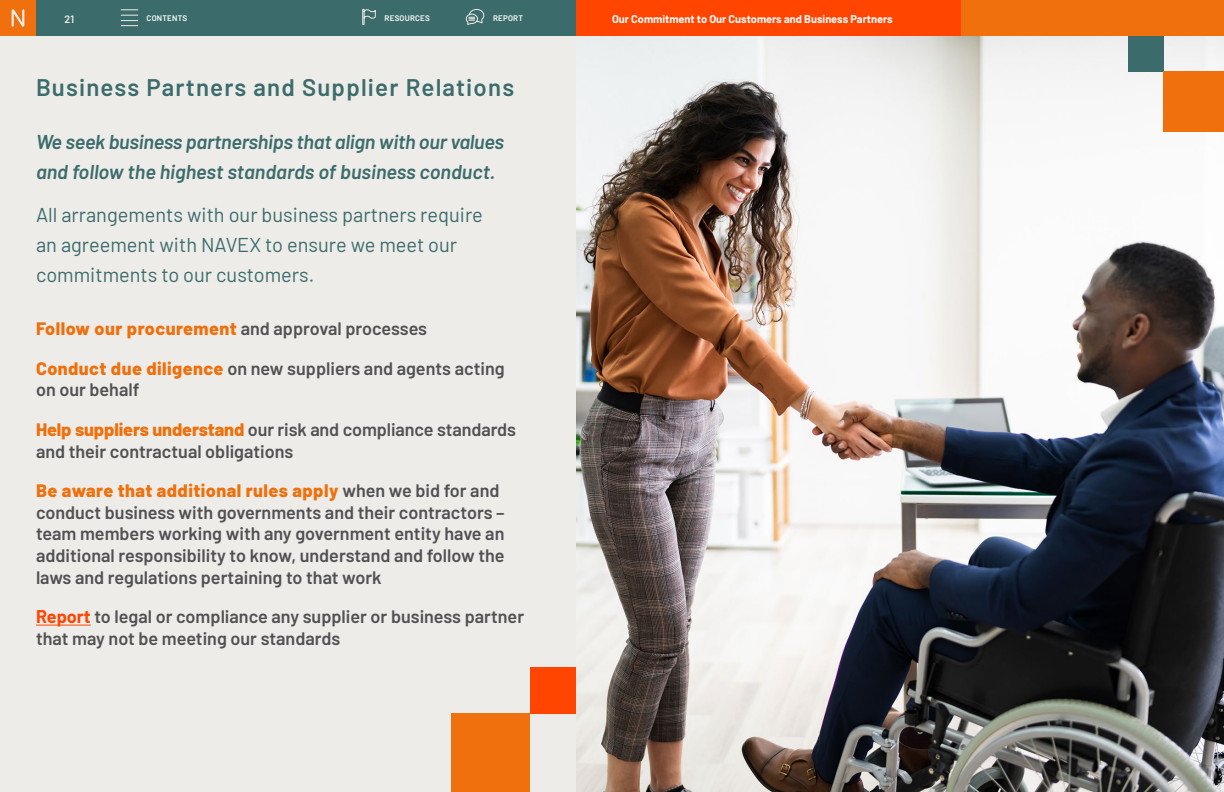
<style>
.page{position:relative;width:1224px;height:792px;background:#eeece9}
.page>*{position:absolute;margin:0;border:0;box-sizing:border-box;transform-origin:0 0}
.t1{font:600 24px "Barlow";letter-spacing:.05em;color:#3b6c6b}
.Intro_Copy{font:20px/30px "Barlow";color:#3b6c6b}
.Intro_Copy-2{font:italic 600 20px/30px "Barlow";letter-spacing:-.015em;color:#3b6c6b}
.Bullet_1{font:600 18px/21.6px "Barlow";color:#515052}
.Bullet_1-2{font:800 18px "Barlow";letter-spacing:.025em;color:#ef700c}
.t2{font:700 11px "Barlow";color:#fff}
.t3{font:600 10.7px "Barlow";color:#eeece9}
.t4{font:600 8px "Barlow";letter-spacing:.025em;color:#fff}
.s1{font-weight:600;color:#515052}
.s2{font-weight:800;color:#ef700c}
.s3{font-weight:700;color:#ff4500}
</style>
<div class="page">
<hr style="left:36px;top:625px;width:55px;height:1px;background:#ff4500">
<div style="left:36px;top:0;width:540px;height:36px;background:#3b6c6b"></div>
<div style="left:720px;top:0;width:504px;height:36px;background:#ef700c"></div>
<div style="left:0;top:0;width:36px;height:36px;background:#ef700c"></div>
<svg style="left:12px;top:9px;width:12px;height:18px"></svg>
<svg style="left:121px;top:9px;width:17px;height:17px"></svg>
<svg style="left:362px;top:8px;width:14px;height:17px"></svg>
<svg style="left:466px;top:9px;width:19px;height:16px"></svg>
<div style="left:576px;top:0;width:385px;height:36px;background:#ff4500"></div>
<div style="left:530px;top:667px;width:46px;height:46px;background:#ff4500"></div>
<div style="left:451px;top:713px;width:79px;height:79px;background:#ef700c"></div>
<img style="left:576px;top:36px;width:648px;height:756px">
<div style="left:1128px;top:36px;width:35px;height:36px;background:#3b6c6b"></div>
<div style="left:1163px;top:72px;width:61px;height:60px;background:#ef700c"></div>
<p class="t3" style="left:64px;top:11px;width:11px">21</p>
<p class="t4" style="left:147px;top:12px;width:42px">CONTENTS</p>
<p class="t4" style="left:385px;top:12px;width:47px">RESOURCES</p>
<p class="t4" style="left:493px;top:12px;width:31px">REPORT</p>
<p class="t2" style="left:612px;top:11px;width:282px">Our Commitment to Our Customers and Business Partners</p>
<p class="t1" style="left:36px;top:70px;width:480px">Business Partners and Supplier Relations</p>
<p class="Intro_Copy-2" style="left:36px;top:125px;width:470px">We seek business partnerships that align with our values and follow the highest standards of business conduct.</p>
<p class="Intro_Copy" style="left:36px;top:198px;width:448px">All arrangements with our business partners require an agreement with NAVEX to ensure we meet our commitments to our customers.</p>
<p class="Bullet_1-2" style="left:36px;top:315px;width:393px">Follow our procurement <span class="s1">and approval processes</span></p>
<p class="Bullet_1" style="left:36px;top:356px;width:470px"><span class="s2">Conduct due diligence</span> on new suppliers and agents acting on our behalf</p>
<p class="Bullet_1" style="left:36px;top:417px;width:482px"><span class="s2">Help suppliers understand</span> our risk and compliance standards and their contractual obligations</p>
<p class="Bullet_1" style="left:36px;top:478px;width:470px"><span class="s2">Be aware that additional rules apply</span> when we bid for and conduct business with governments and their contractors – team members working with any government entity have an additional responsibility to know, understand and follow the laws and regulations pertaining to that work</p>
<p class="Bullet_1" style="left:36px;top:604px;width:490px"><span class="s3">Report</span> to legal or compliance any supplier or business partner that may not be meeting our standards</p>
</div>
